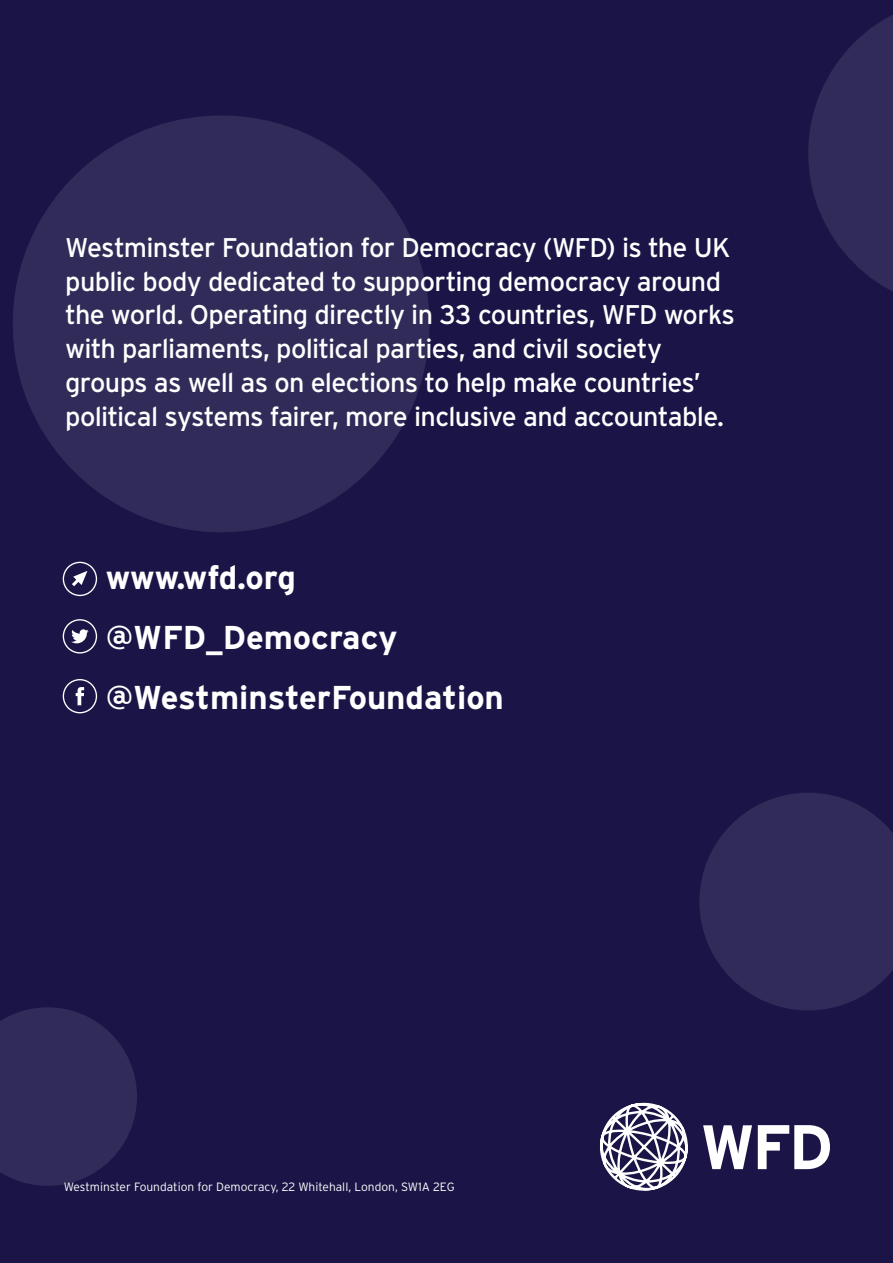
<style>
.page{position:relative;width:893px;height:1263px;background:#1a1546}
.page>*{position:absolute;margin:0;border:0;box-sizing:border-box;transform-origin:0 0}
.t1{font:700 33px/59.8px "Interstate";color:#fff}
.t2{font:27px/33.8px "Interstate";letter-spacing:-.025em;color:#fff}
.t3{font:300 12px "Interstate";color:#fff}
</style>
<div class="page">
<svg style="left:703px;top:1125px;width:49px;height:44px"></svg>
<svg style="left:758px;top:1125px;width:72px;height:44px"></svg>
<svg style="left:599px;top:1102px;width:89px;height:89px"></svg>
<svg style="left:63px;top:619px;width:34px;height:34px"></svg>
<svg style="left:63px;top:679px;width:34px;height:34px"></svg>
<svg style="left:63px;top:562px;width:34px;height:34px"></svg>
<div style="left:13px;top:116px;width:416px;height:416px;background:#302b58;border-radius:50%"></div>
<svg style="left:699px;top:793px;width:194px;height:217px"></svg>
<svg style="left:808px;top:15px;width:85px;height:276px"></svg>
<svg style="left:0;top:1007px;width:137px;height:179px"></svg>
<p class="t2" style="left:65px;top:230px;width:671px">Westminster Foundation for Democracy (WFD) is the UK public body dedicated to supporting democracy around the world. Operating directly in 33 countries, WFD works with parliaments, political parties, and civil society groups as well as on elections to help make countries’ political systems fairer, more inclusive and accountable.</p>
<p class="t1" style="left:106px;top:547px;width:400px">www.wfd.org @WFD_Democracy @WestminsterFoundation</p>
<p class="t3" style="left:64px;top:1180px;width:392px">Westminster Foundation for Democracy, 22 Whitehall, London, SW1A 2EG</p>
</div>
